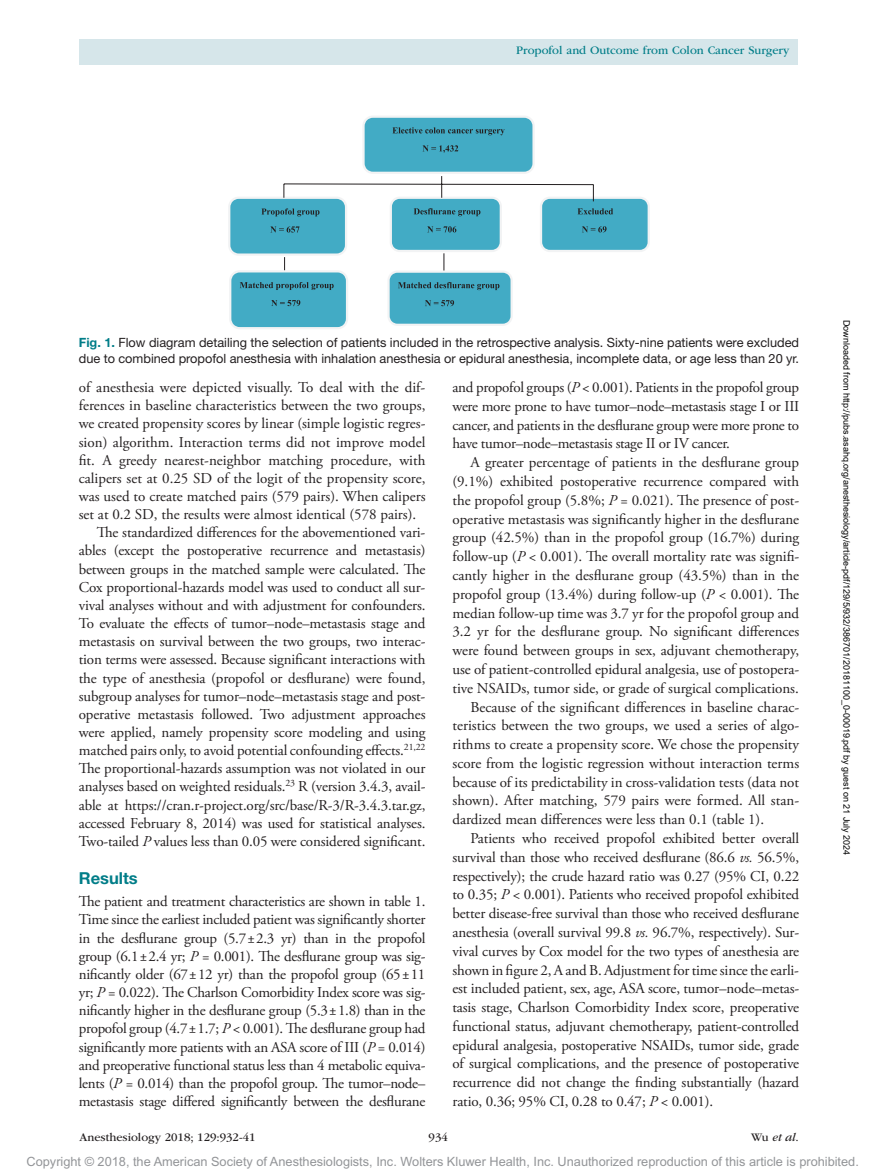
<style>
.page{position:relative;width:878px;height:1175px;background:#fff}
.page>*{position:absolute;margin:0;border:0;box-sizing:border-box;transform-origin:0 0}
.t1{font:700 16.5px "Helvetica Neue LT Std";color:#007d88}
.t2{font:15px/18.1px "Adobe Garamond Pro";letter-spacing:-.01em;color:#231f20;text-align:justify}
.t3{font:12.75px/15.8px "Helvetica Neue LT Std";color:#231f20}
.t4{font:12.75px "Arial MT Std";color:#939598}
.t5{font:12px "ITC Garamond Std";color:#007d88}
.t6{font:12px "ITC Garamond Std";color:#231f20}
.t7{font:italic 12px "ITC Garamond Std";color:#231f20}
.t8{font:9px "Arial";color:#000}
.s1{font-weight:700;color:#007d88}
.s2{font-style:italic}
.s3{font-style:normal}
</style>
<div class="page">
<div style="left:79px;top:39px;width:718px;height:25px;background:#d6e6ea"></div>
<svg style="left:228px;top:116px;width:422px;height:213px"></svg>
<p class="t5" style="left:516px;top:44px;width:275px">Propofol and Outcome from Colon Cancer Surgery</p>
<p class="t3" style="left:79px;top:335px;width:721px"><span class="s1">Fig. 1.</span> Flow diagram detailing the selection of patients included in the retrospective analysis. Sixty-nine patients were excluded due to combined propofol anesthesia with inhalation anesthesia or epidural anesthesia, incomplete data, or age less than 20 yr.</p>
<p class="t2" style="left:79px;top:379px;width:348px">of anesthesia were depicted visually. To deal with the dif-</p>
<p class="t2" style="left:79px;top:397px;width:348px">ferences in baseline characteristics between the two groups,</p>
<p class="t2" style="left:79px;top:415px;width:348px">we created propensity scores by linear (simple logistic regres-</p>
<p class="t2" style="left:79px;top:433px;width:348px">sion) algorithm. Interaction terms did not improve model</p>
<p class="t2" style="left:79px;top:451px;width:348px">fit. A greedy nearest-neighbor matching procedure, with</p>
<p class="t2" style="left:79px;top:469px;width:348px">calipers set at 0.25 SD of the logit of the propensity score,</p>
<p class="t2" style="left:79px;top:488px;width:348px">was used to create matched pairs (579 pairs). When calipers</p>
<p class="t2" style="left:79px;top:506px;width:339px">set at 0.2 SD, the results were almost identical (578 pairs).</p>
<p class="t2" style="left:97px;top:524px;width:330px">The standardized differences for the abovementioned vari-</p>
<p class="t2" style="left:79px;top:542px;width:348px">ables (except the postoperative recurrence and metastasis)</p>
<p class="t2" style="left:79px;top:560px;width:348px">between groups in the matched sample were calculated. The</p>
<p class="t2" style="left:79px;top:578px;width:348px">Cox proportional-hazards model was used to conduct all sur-</p>
<p class="t2" style="left:79px;top:596px;width:348px">vival analyses without and with adjustment for confounders.</p>
<p class="t2" style="left:79px;top:615px;width:348px">To evaluate the effects of tumor–node–metastasis stage and</p>
<p class="t2" style="left:79px;top:633px;width:348px">metastasis on survival between the two groups, two interac-</p>
<p class="t2" style="left:79px;top:651px;width:348px">tion terms were assessed. Because significant interactions with</p>
<p class="t2" style="left:79px;top:669px;width:348px">the type of anesthesia (propofol or desflurane) were found,</p>
<p class="t2" style="left:79px;top:687px;width:348px">subgroup analyses for tumor–node–metastasis stage and post-</p>
<p class="t2" style="left:79px;top:705px;width:348px">operative metastasis followed. Two adjustment approaches</p>
<p class="t2" style="left:79px;top:723px;width:348px">were applied, namely propensity score modeling and using</p>
<p class="t2" style="left:79px;top:742px;width:348px">matched pairs only, to avoid potential confounding effects.<sup>21,22</sup></p>
<p class="t2" style="left:79px;top:760px;width:348px">The proportional-hazards assumption was not violated in our</p>
<p class="t2" style="left:79px;top:778px;width:348px">analyses based on weighted residuals.<sup>23</sup> R (version 3.4.3, avail-</p>
<p class="t2" style="left:79px;top:796px;width:348px">able at https://cran.r-project.org/src/base/R-3/R-3.4.3.tar.gz,</p>
<p class="t2" style="left:79px;top:814px;width:348px">accessed February 8, 2014) was used for statistical analyses.</p>
<p class="t2" style="left:79px;top:832px;width:348px">Two-tailed <span class="s2">P</span> values less than 0.05 were considered significant.</p>
<p class="t1" style="left:79px;top:867px;width:60px">Results</p>
<p class="t2" style="left:79px;top:893px;width:348px">The patient and treatment characteristics are shown in table 1.<br>Time since the earliest included patient was significantly shorter in the desflurane group (5.7±2.3 yr) than in the propofol group (6.1±2.4 yr; <span class="s2">P</span> = 0.001). The desflurane group was sig&shy;nificantly older (67±12 yr) than the propofol group (65±11 yr; <span class="s2">P</span> = 0.022). The Charlson Comorbidity Index score was sig&shy;nificantly higher in the desflurane group (5.3±1.8) than in the propofol group (4.7±1.7; <span class="s2">P</span> &lt; 0.001). The desflurane group had significantly more patients with an ASA score of III (<span class="s2">P</span> = 0.014) and preoperative functional status less than 4 metabolic equiva&shy;lents (<span class="s2">P</span> = 0.014) than the propofol group. The tumor–node– metastasis stage differed significantly between the desflurane</p>
<p class="t2" style="left:452px;top:378px;width:348px;line-height:18.8px">and propofol groups (<span class="s2">P</span> &lt; 0.001). Patients in the propofol group were more prone to have tumor–node–metastasis stage I or III cancer, and patients in the desflurane group were more prone to have tumor–node–metastasis stage II or IV cancer.</p>
<p class="t2" style="left:470px;top:454px;width:330px">A greater percentage of patients in the desflurane group</p>
<p class="t2" style="left:452px;top:473px;width:348px">(9.1%) exhibited postoperative recurrence compared with</p>
<p class="t2" style="left:452px;top:491px;width:348px">the propofol group (5.8%; <span class="s2">P</span> = 0.021). The presence of post-</p>
<p class="t2" style="left:452px;top:510px;width:348px">operative metastasis was significantly higher in the desflurane</p>
<p class="t2" style="left:452px;top:529px;width:348px">group (42.5%) than in the propofol group (16.7%) during</p>
<p class="t2" style="left:452px;top:548px;width:348px">follow-up (<span class="s2">P</span> &lt; 0.001). The overall mortality rate was signifi-</p>
<p class="t2" style="left:452px;top:566px;width:348px">cantly higher in the desflurane group (43.5%) than in the</p>
<p class="t2" style="left:452px;top:585px;width:348px">propofol group (13.4%) during follow-up (<span class="s2">P</span> &lt; 0.001). The</p>
<p class="t2" style="left:452px;top:604px;width:348px">median follow-up time was 3.7 yr for the propofol group and</p>
<p class="t2" style="left:452px;top:623px;width:348px">3.2 yr for the desflurane group. No significant differences</p>
<p class="t2" style="left:452px;top:642px;width:348px">were found between groups in sex, adjuvant chemotherapy,</p>
<p class="t2" style="left:452px;top:660px;width:348px">use of patient-controlled epidural analgesia, use of postopera-</p>
<p class="t2" style="left:452px;top:679px;width:348px">tive NSAIDs, tumor side, or grade of surgical complications.</p>
<p class="t2" style="left:470px;top:698px;width:330px">Because of the significant differences in baseline charac-</p>
<p class="t2" style="left:452px;top:717px;width:348px">teristics between the two groups, we used a series of algo-</p>
<p class="t2" style="left:452px;top:735px;width:348px">rithms to create a propensity score. We chose the propensity</p>
<p class="t2" style="left:452px;top:754px;width:348px">score from the logistic regression without interaction terms</p>
<p class="t2" style="left:452px;top:773px;width:348px">because of its predictability in cross-validation tests (data not</p>
<p class="t2" style="left:452px;top:792px;width:348px">shown). After matching, 579 pairs were formed. All stan-</p>
<p class="t2" style="left:452px;top:811px;width:313px">dardized mean differences were less than 0.1 (table 1).</p>
<p class="t2" style="left:470px;top:829px;width:330px">Patients who received propofol exhibited better overall</p>
<p class="t2" style="left:452px;top:848px;width:348px">survival than those who received desflurane (86.6 <span class="s2">vs.</span> 56.5%,</p>
<p class="t2" style="left:452px;top:867px;width:348px">respectively); the crude hazard ratio was 0.27 (95% CI, 0.22</p>
<p class="t2" style="left:452px;top:886px;width:348px">to 0.35; <span class="s2">P</span> &lt; 0.001). Patients who received propofol exhibited</p>
<p class="t2" style="left:452px;top:904px;width:348px">better disease-free survival than those who received desflurane</p>
<p class="t2" style="left:452px;top:923px;width:348px">anesthesia (overall survival 99.8 <span class="s2">vs.</span> 96.7%, respectively). Sur-</p>
<p class="t2" style="left:452px;top:942px;width:348px">vival curves by Cox model for the two types of anesthesia are</p>
<p class="t2" style="left:452px;top:961px;width:348px">shown in figure 2, A and B. Adjustment for time since the earli-</p>
<p class="t2" style="left:452px;top:980px;width:348px">est included patient, sex, age, ASA score, tumor–node–metas-</p>
<p class="t2" style="left:452px;top:998px;width:348px">tasis stage, Charlson Comorbidity Index score, preoperative</p>
<p class="t2" style="left:452px;top:1017px;width:348px">functional status, adjuvant chemotherapy, patient-controlled</p>
<p class="t2" style="left:452px;top:1036px;width:348px">epidural analgesia, postoperative NSAIDs, tumor side, grade</p>
<p class="t2" style="left:452px;top:1055px;width:348px">of surgical complications, and the presence of postoperative</p>
<p class="t2" style="left:452px;top:1073px;width:348px">recurrence did not change the finding substantially (hazard</p>
<p class="t2" style="left:452px;top:1092px;width:262px">ratio, 0.36; 95% CI, 0.28 to 0.47; <span class="s2">P</span> &lt; 0.001).</p>
<p class="t6" style="left:80px;top:1130px;width:177px">Anesthesiology 2018; 129:932-41</p>
<p class="t6" style="left:428px;top:1130px;width:21px">934</p>
<p class="t7" style="left:751px;top:1130px;width:49px"><span class="s3">Wu</span> et al<span class="s3">.</span></p>
<p class="t8" style="left:850px;top:320px;width:537px;rotate:90deg">Downloaded from http://pubs.asahq.org/anesthesiology/article-pdf/129/5/932/386701/20181100_0-00019.pdf by guest on 21 July 2024</p>
<p class="t4" style="left:27px;top:1154px;width:833px">Copyright © 2018, the American Society of Anesthesiologists, Inc. Wolters Kluwer Health, Inc. Unauthorized reproduction of this article is prohibited.</p>
</div>
